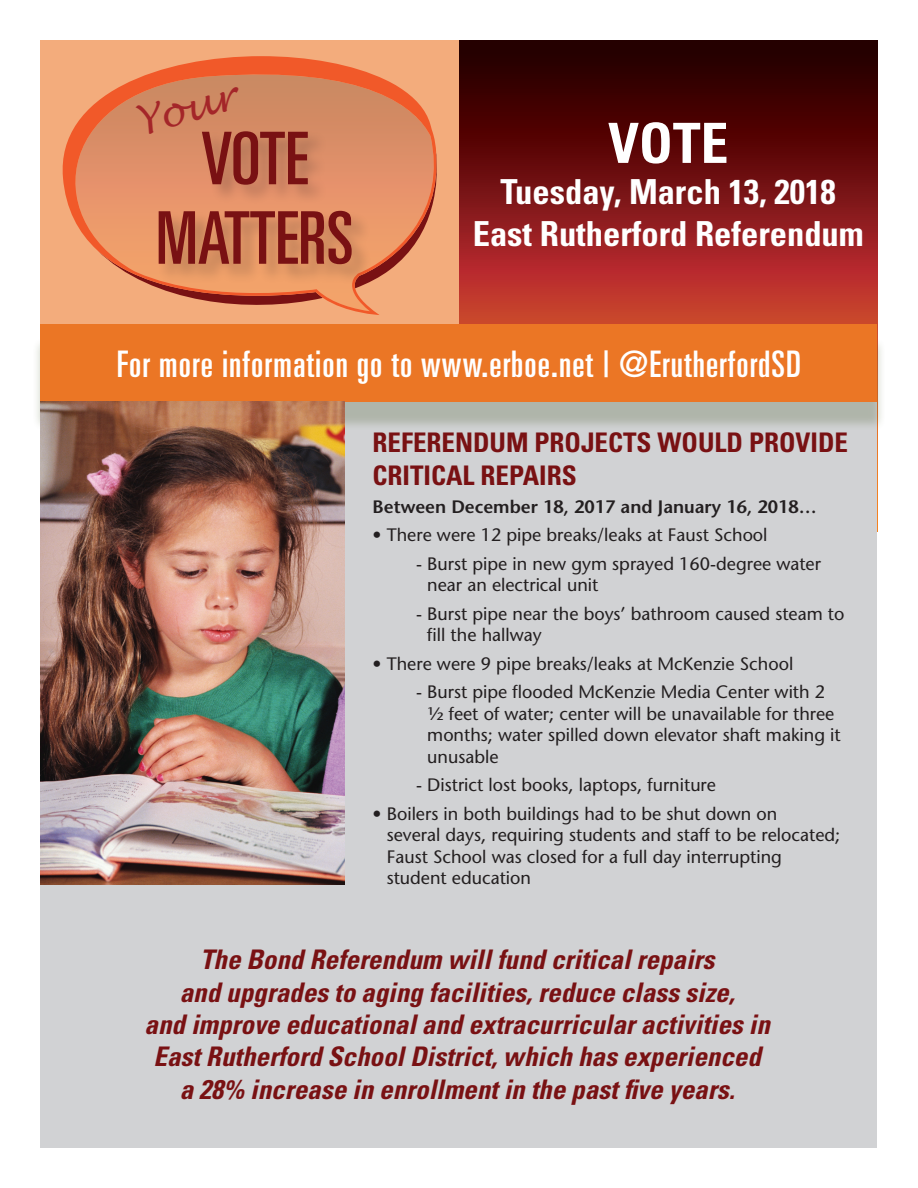
<style>
.page{position:relative;width:918px;height:1188px;background:#fff}
.page>*{position:absolute;margin:0;border:0;box-sizing:border-box;transform-origin:0 0}
.white_banner_heading{font:ultra-condensed 72.75px "Univers";color:#791113}
.Top_bar_head{font:700 condensed 55.5px "Univers";color:#fff}
.t1{font:italic 39.3px "Lucida Handwriting";color:#a42629}
.green_headings{font:ultra-condensed 36.6px "Univers";letter-spacing:.03em;color:#fff}
.Top_bar_head-2{font:700 condensed 34.5px/41.4px "Univers";color:#fff;text-align:center}
.burgundy_headings{font:italic 700 condensed 27px/32.4px "Univers";color:#791113;text-align:center}
.burgundy_headings-2{font:700 condensed 27px/32.4px "Univers";color:#791113}
.main_text{font:18px/21.6px "Stone Sans";color:#231f20}
.main_text-2{font:600 18px "Stone Sans";color:#231f20}
</style>
<div class="page">
<svg style="left:459px;top:40px;width:419px;height:284px;background:#751514"></svg>
<div style="left:40px;top:324px;width:838px;height:824px;background:#d1d2d4"></div>
<div style="left:40px;top:40px;width:419px;height:284px;background:#f3ac7c"></div>
<svg style="left:62px;top:56px;width:374px;height:259px"></svg>
<svg style="left:353px;top:151px;width:84px;height:137px"></svg>
<div style="left:157px;top:130px;width:215px;height:155px;background:#231f20;opacity:.25"></div>
<div style="left:32px;top:337px;width:854px;height:94px;background:#4a5d2a;opacity:.25"></div>
<div style="left:40px;top:324px;width:838px;height:78px;background:#eb7625"></div>
<img style="left:40px;top:402px;width:305px;height:482px">
<p class="t1" style="left:130px;top:100px;width:103px;rotate:-16deg">Your</p>
<p class="white_banner_heading" style="left:201px;top:117px;width:108px">VOTE</p>
<p class="white_banner_heading" style="left:156px;top:197px;width:199px">MATTERS</p>
<p class="Top_bar_head" style="left:608px;top:109px;width:122px">VOTE</p>
<p class="Top_bar_head-2" style="left:473px;top:171px;width:392px">Tuesday, March 13, 2018<br>East Rutherford Referendum</p>
<p class="green_headings" style="left:117px;top:344px;width:686px">For more information go to www.erboe.net | @ErutherfordSD</p>
<p class="burgundy_headings-2" style="left:373px;top:426px;width:477px">REFERENDUM PROJECTS WOULD PROVIDE<br>CRITICAL REPAIRS</p>
<p class="main_text-2" style="left:373px;top:496px;width:446px">Between December 18, 2017 and January 16, 2018…</p>
<p class="main_text" style="left:373px;top:524px;width:396px">• There were 12 pipe breaks/leaks at Faust School</p>
<p class="main_text" style="left:427px;top:553px;width:395px;text-indent:-11px">- Burst pipe in new gym sprayed 160-degree water near an electrical unit</p>
<p class="main_text" style="left:427px;top:603px;width:419px;text-indent:-11px">- Burst pipe near the boys’ bathroom caused steam to fill the hallway</p>
<p class="main_text" style="left:373px;top:653px;width:422px">• There were 9 pipe breaks/leaks at McKenzie School</p>
<p class="main_text" style="left:427px;top:681px;width:415px;text-indent:-11px">- Burst pipe flooded McKenzie Media Center with 2 ½ feet of water; center will be unavailable for three months; water spilled down elevator shaft making it unusable</p>
<p class="main_text" style="left:416px;top:774px;width:301px">- District lost books, laptops, furniture</p>
<p class="main_text" style="left:387px;top:802px;width:455px;text-indent:-14px">• Boilers in both buildings had to be shut down on<br>several days, requiring students and staff to be relocated; Faust School was closed for a full day interrupting student education</p>
<p class="burgundy_headings" style="left:145px;top:943px;width:627px">The Bond Referendum will fund critical repairs<br>and upgrades to aging facilities, reduce class size,<br>and improve educational and extracurricular activities in East Rutherford School District, which has experienced a 28% increase in enrollment in the past five years.</p>
</div>
